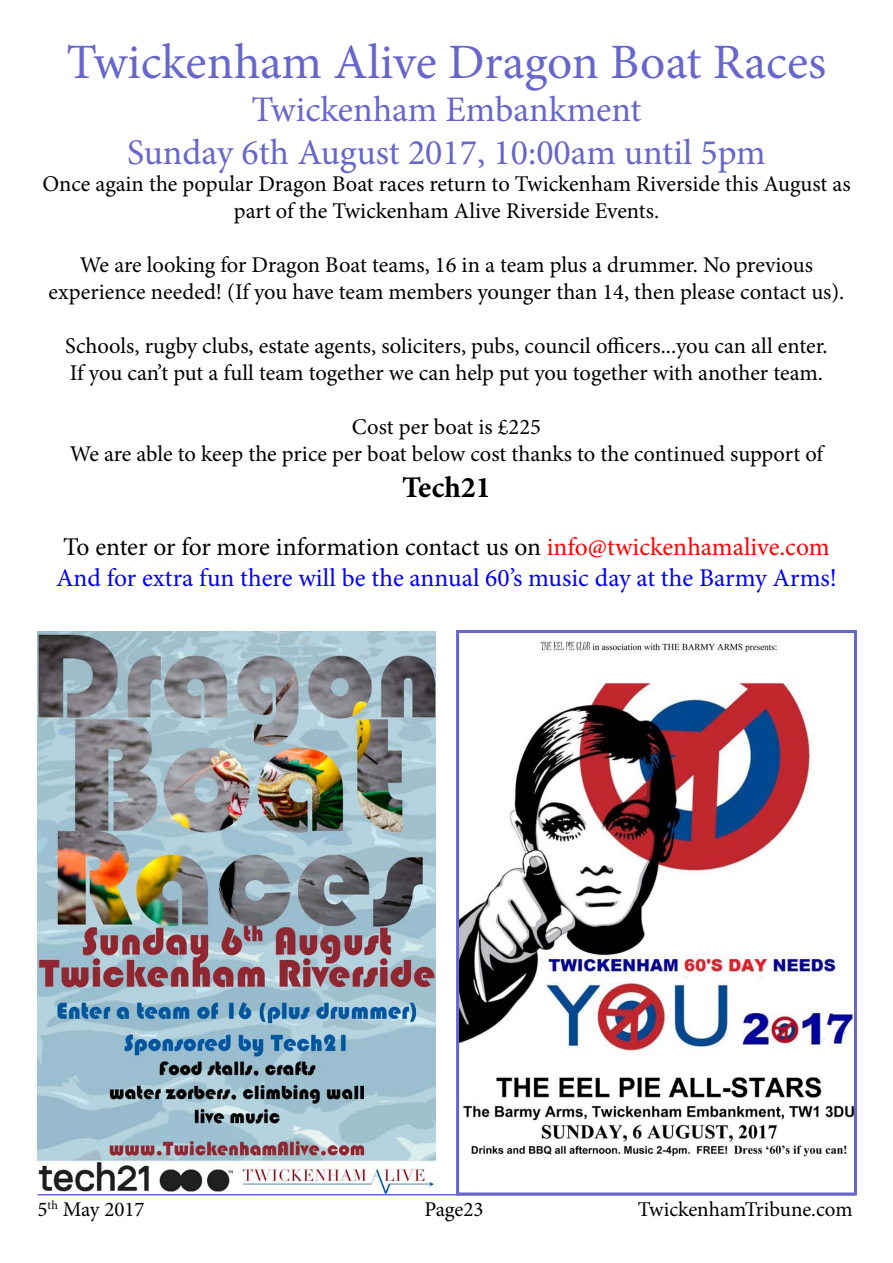
<style>
.page{position:relative;width:893px;height:1263px;background:#fff}
.page>*{position:absolute;margin:0;border:0;box-sizing:border-box;transform-origin:0 0}
.t1{font:49.5px "Minion Pro";color:#66c}
.t2{font:36px/43.2px "Minion Pro";color:#66c;text-align:center}
.t3{font:700 30px "Minion Pro";color:#000}
.t4{font:25.5px/30.6px "Minion Pro";color:#00f}
.t5{font:22.5px/27px "Minion Pro";letter-spacing:-.005em;color:#000;text-align:center}
.t6{font:21px "Minion Pro";letter-spacing:-.005em;color:#000}
.s1{color:#000}
.s2{color:#f00}
</style>
<div class="page">
<img style="left:38px;top:632px;width:397px;height:562px">
<img style="left:460px;top:640px;width:392px;height:517px">
<div style="left:456px;top:630px;width:400px;height:566px;border:3px solid #66c"></div>
<hr style="left:38px;top:1194px;width:817px;height:2px;background:#66c">
<h1 class="t1" style="left:67px;top:29px;width:761px">Twickenham Alive Dragon Boat Races</h1>
<h2 class="t2" style="left:127px;top:88px;width:640px">Twickenham Embankment<br>Sunday 6th August 2017, 10:00am until 5pm</h2>
<p class="t5" style="left:42px;top:171px;width:809px">Once again the popular Dragon Boat races return to Twickenham Riverside this August as part of the Twickenham Alive Riverside Events.</p>
<p class="t5" style="left:49px;top:252px;width:797px">We are looking for Dragon Boat teams, 16 in a team plus a drummer. No previous experience needed! (If you have team members younger than 14, then please contact us).</p>
<p class="t5" style="left:65px;top:333px;width:764px;text-align:left">Schools, rugby clubs, estate agents, soliciters, pubs, council officers...you can all enter.<br>If you can’t put a full team together we can help put you together with another team.</p>
<p class="t5" style="left:70px;top:414px;width:755px">Cost per boat is £225<br>We are able to keep the price per boat below cost thanks to the continued support of</p>
<h3 class="t3" style="left:402px;top:467px;width:90px">Tech21</h3>
<p class="t4" style="left:56px;top:532px;width:782px"><span class="s1">To enter or for more information contact us on</span> <span class="s2">info@twickenhamalive.com<br></span>And for extra fun there will be the annual 60’s music day at the Barmy Arms!</p>
<p class="t6" style="left:38px;top:1195px;width:109px">5<sup>th</sup> May 2017</p>
<p class="t6" style="left:424px;top:1195px;width:61px">Page23</p>
<p class="t6" style="left:638px;top:1195px;width:216px">TwickenhamTribune.com</p>
</div>
